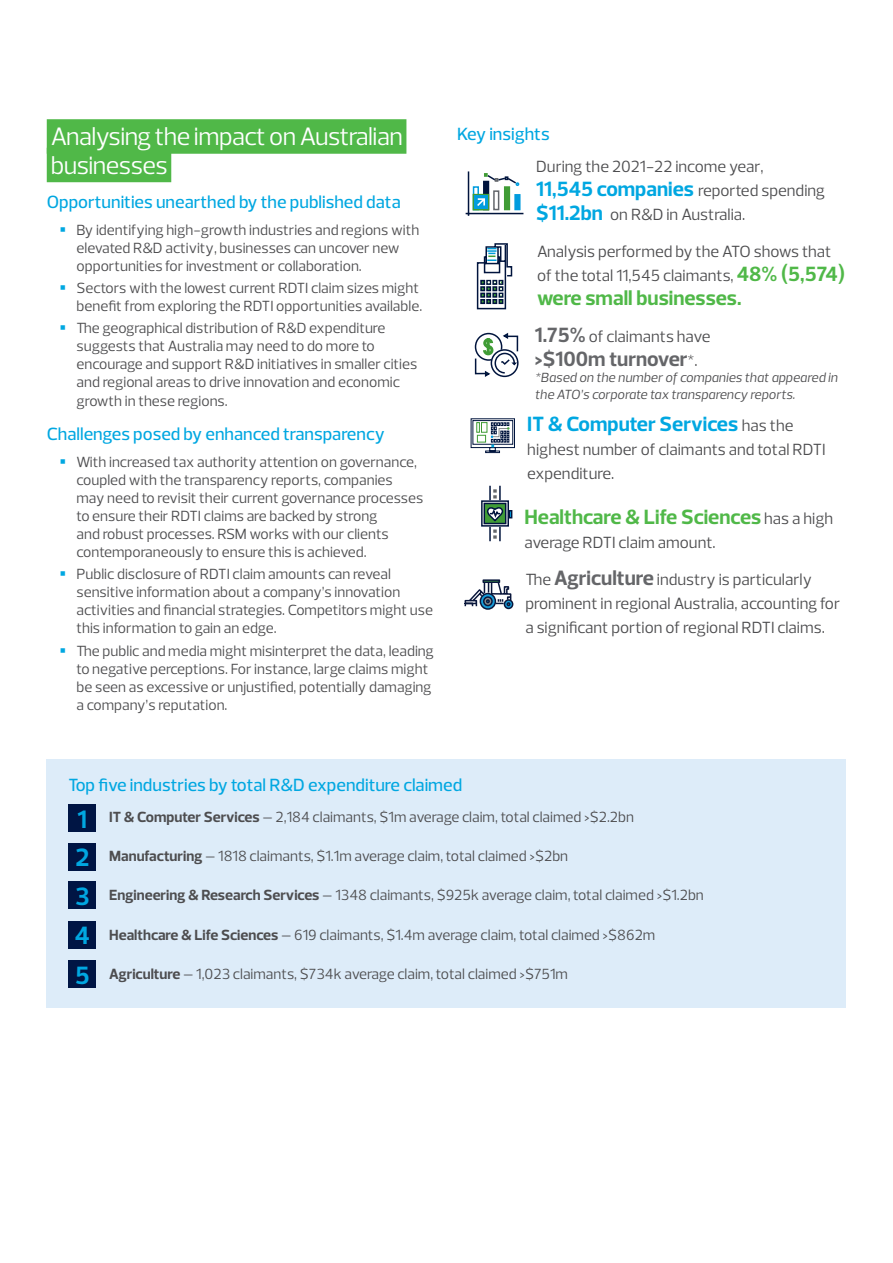
<style>
.page{position:relative;width:893px;height:1263px;background:#fff}
.page>*{position:absolute;margin:0;border:0;box-sizing:border-box;transform-origin:0 0}
.t1{font:25.5px/28.5px "Prelo";letter-spacing:-.02em;color:#fff}
.t2{font:700 25.5px/39px "Prelo";color:#00a7e1;text-align:justify}
.t3{font:700 21px "Prelo";color:#50b848}
.t4{font:700 21px "Prelo";color:#00a7e1}
.t5{font:700 21px "Prelo";color:#656669}
.t6{font:500 18px "Prelo";color:#00a7e1}
.t7{font:16.5px/24px "Prelo";color:#4d4d4f}
.t8{font:15px/18px "Prelo";color:#4d4d4f}
.t9{font:italic 13.5px/16.5px "Prelo";color:#4d4d4f}
.s1{font-weight:700;font-size:21px;color:#00a7e1}
.s2{font-weight:700;font-size:21px;color:#50b848}
.s3{font-weight:700;font-size:21px;color:#656669}
.s4{font-weight:400;font-size:16.5px;color:#4d4d4f}
.s5{font-weight:700}
</style>
<div class="page">
<div style="left:47px;top:119px;width:359px;height:35px;background:#50b848"></div>
<div style="left:47px;top:148px;width:124px;height:34px;background:#50b848"></div>
<svg style="left:514px;top:194px;width:6px;height:16px"></svg>
<div style="left:504px;top:186px;width:6px;height:24px;background:#409c36"></div>
<div style="left:493px;top:190px;width:6px;height:20px;border:2px solid #63666b"></div>
<div style="left:483px;top:181px;width:6px;height:29px;background:#00143d;border:2px solid #00143d"></div>
<div style="left:473px;top:186px;width:6px;height:24px;border:2px solid #009cde"></div>
<svg style="left:473px;top:194px;width:16px;height:16px"></svg>
<div style="left:474px;top:196px;width:13px;height:13px;background:#009cde"></div>
<svg style="left:473px;top:198px;width:12px;height:12px"></svg>
<hr style="left:466px;top:213px;width:57px;height:1px;background:#00143d">
<hr style="left:468px;top:171px;width:1px;height:45px;background:#00143d">
<svg style="left:484px;top:173px;width:35px;height:13px"></svg>
<svg style="left:476px;top:243px;width:37px;height:67px"></svg>
<svg style="left:474px;top:332px;width:45px;height:46px"></svg>
<svg style="left:470px;top:418px;width:44px;height:36px"></svg>
<svg style="left:481px;top:486px;width:31px;height:55px"></svg>
<div style="left:480px;top:593px;width:16px;height:17px;border:2px solid #0a173c;border-radius:50%"></div>
<div style="left:504px;top:599px;width:9px;height:10px;border:2px solid #0a173c;border-radius:50%"></div>
<svg style="left:464px;top:579px;width:48px;height:29px"></svg>
<div style="left:47px;top:759px;width:799px;height:248px;background:#ddecf9"></div>
<div style="left:69px;top:804px;width:27px;height:28px;background:#001544"></div>
<div style="left:69px;top:843px;width:27px;height:27px;background:#001544"></div>
<div style="left:69px;top:881px;width:27px;height:28px;background:#001544"></div>
<div style="left:69px;top:921px;width:27px;height:27px;background:#001544"></div>
<div style="left:69px;top:960px;width:27px;height:28px;background:#001544"></div>
<h1 class="t1" style="left:51px;top:123px;width:354px">Analysing the impact on Australian businesses</h1>
<p class="t6" style="left:47px;top:191px;width:355px">Opportunities unearthed by the published data</p>
<p class="t8" style="left:77px;top:221px;width:344px">By identifying high-growth industries and regions with elevated R&amp;D activity, businesses can uncover new opportunities for investment or collaboration.</p>
<p class="t8" style="left:77px;top:279px;width:347px">Sectors with the lowest current RDTI claim sizes might benefit from exploring the RDTI opportunities available.</p>
<p class="t8" style="left:77px;top:319px;width:342px">The geographical distribution of R&amp;D expenditure suggests that Australia may need to do more to encourage and support R&amp;D initiatives in smaller cities and regional areas to drive innovation and economic growth in these regions.</p>
<p class="t6" style="left:47px;top:423px;width:339px">Challenges posed by enhanced transparency</p>
<p class="t8" style="left:77px;top:453px;width:348px">With increased tax authority attention on governance, coupled with the transparency reports, companies may need to revisit their current governance processes to ensure their RDTI claims are backed by strong<br>and robust processes. RSM works with our clients contemporaneously to ensure this is achieved.</p>
<p class="t8" style="left:77px;top:565px;width:358px">Public disclosure of RDTI claim amounts can reveal sensitive information about a company’s innovation activities and financial strategies. Competitors might use this information to gain an edge.</p>
<p class="t8" style="left:77px;top:641px;width:359px">The public and media might misinterpret the data, leading to negative perceptions. For instance, large claims might be seen as excessive or unjustified, potentially damaging a company’s reputation.</p>
<p class="t6" style="left:457px;top:123px;width:94px">Key insights</p>
<p class="t7" style="left:536px;top:155px;width:290px">During the 2021-22 income year,<br><span class="s1">11,545 companies</span> reported spending <span class="s1">$11.2bn</span> on R&amp;D in Australia.</p>
<p class="t7" style="left:537px;top:240px;width:309px">Analysis performed by the ATO shows that of the total 11,545 claimants, <span class="s2">48% (5,574)</span></p>
<h2 class="t3" style="left:537px;top:285px;width:206px">were small businesses.</h2>
<p class="t7" style="left:535px;top:324px;width:177px"><span class="s3">1.75%</span> of claimants have</p>
<h2 class="t5" style="left:535px;top:346px;width:164px">&gt;$100m turnover<span class="s4">*.</span></h2>
<p class="t9" style="left:535px;top:370px;width:304px">*Based on the number of companies that appeared in the ATO’s corporate tax transparency reports.</p>
<h2 class="t4" style="left:527px;top:411px;width:268px">IT &amp; Computer Services <span class="s4">has the</span></h2>
<p class="t7" style="left:527px;top:437px;width:300px">highest number of claimants and total RDTI expenditure.</p>
<h2 class="t3" style="left:524px;top:504px;width:310px">Healthcare &amp; Life Sciences <span class="s4">has a high</span></h2>
<p class="t7" style="left:524px;top:530px;width:193px">average RDTI claim amount.</p>
<p class="t7" style="left:525px;top:567px;width:316px">The <span class="s3">Agriculture</span> industry is particularly prominent in regional Australia, accounting for a significant portion of regional RDTI claims.</p>
<p class="t6" style="left:69px;top:774px;width:395px">Top five industries by total R&amp;D expenditure claimed</p>
<p class="t8" style="left:109px;top:808px;width:526px"><span class="s5">IT &amp; Computer Services</span> – 2,184 claimants, $1m average claim, total claimed &gt;$2.2bn</p>
<p class="t8" style="left:109px;top:847px;width:461px"><span class="s5">Manufacturing</span> – 1818 claimants, $1.1m average claim, total claimed &gt;$2bn</p>
<p class="t8" style="left:109px;top:886px;width:596px"><span class="s5">Engineering &amp; Research Services</span> – 1348 claimants, $925k average claim, total claimed &gt;$1.2bn</p>
<p class="t8" style="left:109px;top:925px;width:548px"><span class="s5">Healthcare &amp; Life Sciences</span> – 619 claimants, $1.4m average claim, total claimed &gt;$862m</p>
<p class="t8" style="left:109px;top:965px;width:460px"><span class="s5">Agriculture</span> – 1,023 claimants, $734k average claim, total claimed &gt;$751m</p>
<h1 class="t2" style="left:75px;top:800px;width:17px">1<br>2<br>3<br>4<br>5</h1>
</div>
